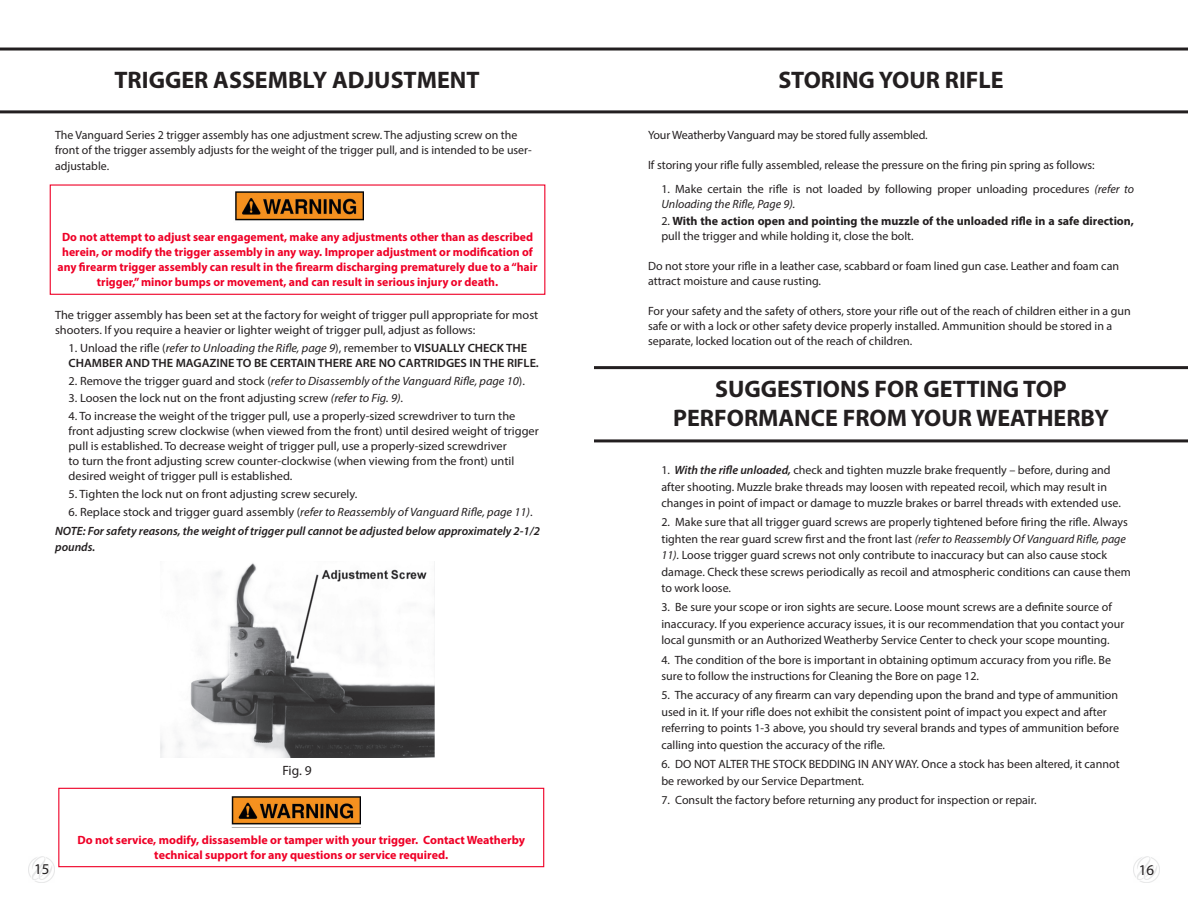
<style>
.page{position:relative;width:1188px;height:918px;background:#fff}
.page>*{position:absolute;margin:0;border:0;box-sizing:border-box;transform-origin:0 0}
.t1{font:700 24px "Myriad Pro";color:#231f20}
.t2{font:15px "Myriad Pro";color:#231f20}
.t3{font:13.5px "Myriad Pro";color:#231f20}
.t4{font:12px/16.5px "Myriad Pro";color:#231f20}
.t5{font:700 12px/15px "Myriad Pro";color:#ef0027;text-align:center}
.t6{font:italic 12px "Myriad Pro";color:#231f20}
.t7{font:600 12px/15px "Myriad Pro";color:#231f20}
.t8{font:700 12px/15px "Myriad Pro";color:#231f20}
.t9{font:italic 600 12px/15.8px "Myriad Pro";color:#231f20}
.s1{font-weight:400}
.s2{font-weight:400;font-style:italic}
.s3{font-style:normal}
.s4{font-style:italic}
.s5{font-weight:600;font-style:italic}
</style>
<div class="page">
<img style="left:29px;top:856px;width:26px;height:26px">
<img style="left:1134px;top:856px;width:26px;height:26px">
<div style="left:58px;top:788px;width:486px;height:79px;border:1px solid #ef0027"></div>
<img style="left:231px;top:796px;width:129px;height:29px">
<div style="left:50px;top:184px;width:495px;height:111px;border:1px solid #ef0027"></div>
<img style="left:235px;top:191px;width:128px;height:30px">
<hr style="left:0;top:110px;width:594px;height:3px;background:#231f20">
<hr style="left:0;top:48px;width:594px;height:3px;background:#231f20">
<img style="left:160px;top:563px;width:274px;height:195px">
<hr style="left:594px;top:110px;width:594px;height:3px;background:#231f20">
<hr style="left:594px;top:48px;width:594px;height:3px;background:#231f20">
<hr style="left:594px;top:439px;width:594px;height:3px;background:#231f20">
<hr style="left:594px;top:366px;width:594px;height:3px;background:#231f20">
<p class="t1" style="left:114px;top:64px;width:367px">TRIGGER ASSEMBLY ADJUSTMENT</p>
<p class="t4" style="left:55px;top:127px;width:478px;line-height:15.8px">The Vanguard Series 2 trigger assembly has one adjustment screw. The adjusting screw on the front of the trigger assembly adjusts for the weight of the trigger pull, and is intended to be user&shy;adjustable.</p>
<p class="t5" style="left:58px;top:229px;width:481px">Do not attempt to adjust sear engagement, make any adjustments other than as described herein, or modify the trigger assembly in any way. Improper adjustment or modification of any firearm trigger assembly can result in the firearm discharging prematurely due to a “hair trigger,” minor bumps or movement, and can result in serious injury or death.</p>
<p class="t4" style="left:55px;top:308px;width:485px;line-height:15px">The trigger assembly has been set at the factory for weight of trigger pull appropriate for most shooters. If you require a heavier or lighter weight of trigger pull, adjust as follows:</p>
<p class="t7" style="left:69px;top:340px;width:472px"><span class="s1">1. Unload the rifle (</span><span class="s2">refer to Unloading the Rifle, page 9</span><span class="s1">), remember to</span> VISUALLY CHECK THE<br>CHAMBER AND THE MAGAZINE TO BE CERTAIN THERE ARE NO CARTRIDGES IN THE RIFLE.</p>
<p class="t6" style="left:69px;top:373px;width:458px"><span class="s3">2. Remove the trigger guard and stock (</span>refer to Disassembly of the Vanguard Rifle, page 10<span class="s3">).</span></p>
<p class="t4" style="left:69px;top:390px;width:336px">3. Loosen the lock nut on the front adjusting screw <span class="s4">(refer to Fig. 9)</span>.</p>
<p class="t4" style="left:69px;top:408px;width:472px;line-height:15px">4. To increase the weight of the trigger pull, use a properly-sized screwdriver to turn the front adjusting screw clockwise (when viewed from the front) until desired weight of trigger pull is established. To decrease weight of trigger pull, use a properly-sized screwdriver<br>to turn the front adjusting screw counter-clockwise (when viewing from the front) until desired weight of trigger pull is established.</p>
<p class="t4" style="left:69px;top:485px;width:290px">5. Tighten the lock nut on front adjusting screw securely.</p>
<p class="t6" style="left:69px;top:505px;width:466px"><span class="s3">6. Replace stock and trigger guard assembly (</span>refer to Reassembly of Vanguard Rifle, page 11)<span class="s3">.</span></p>
<p class="t9" style="left:55px;top:523px;width:486px">NOTE: For safety reasons, the weight of trigger pull cannot be adjusted below approximately 2-1/2 pounds.</p>
<p class="t3" style="left:282px;top:762px;width:31px">Fig. 9</p>
<p class="t5" style="left:77px;top:832px;width:449px">Do not service, modify, dissasemble or tamper with your trigger. Contact Weatherby technical support for any questions or service required.</p>
<p class="t1" style="left:778px;top:64px;width:227px">STORING YOUR RIFLE</p>
<p class="t4" style="left:648px;top:126px;width:281px">Your Weatherby Vanguard may be stored fully assembled.</p>
<p class="t4" style="left:648px;top:156px;width:448px">If storing your rifle fully assembled, release the pressure on the firing pin spring as follows:</p>
<p class="t4" style="left:662px;top:181px;width:474px;line-height:15px">1. Make certain the rifle is not loaded by following proper unloading procedures <span class="s4">(refer to<br>Unloading the Rifle, Page 9).</span></p>
<p class="t8" style="left:662px;top:213px;width:474px"><span class="s1">2.</span> With the action open and pointing the muzzle of the unloaded rifle in a safe direction, <span class="s1">pull the trigger and while holding it, close the bolt.</span></p>
<p class="t4" style="left:648px;top:259px;width:473px;line-height:15px">Do not store your rifle in a leather case, scabbard or foam lined gun case. Leather and foam can attract moisture and cause rusting.</p>
<p class="t4" style="left:648px;top:304px;width:484px;line-height:15px">For your safety and the safety of others, store your rifle out of the reach of children either in a gun safe or with a lock or other safety device properly installed. Ammunition should be stored in a separate, locked location out of the reach of children.</p>
<p class="t1" style="left:715px;top:373px;width:353px">SUGGESTIONS FOR GETTING TOP</p>
<p class="t1" style="left:673px;top:402px;width:437px">PERFORMANCE FROM YOUR WEATHERBY</p>
<p class="t4" style="left:662px;top:462px;width:461px">1. <span class="s5">With the rifle unloaded,</span> check and tighten muzzle brake frequently – before, during and after shooting. Muzzle brake threads may loosen with repeated recoil, which may result in changes in point of impact or damage to muzzle brakes or barrel threads with extended use.</p>
<p class="t4" style="left:662px;top:514px;width:471px">2. Make sure that all trigger guard screws are properly tightened before firing the rifle. Always tighten the rear guard screw first and the front last <span class="s4">(refer to Reassembly Of Vanguard Rifle, page 11).</span> Loose trigger guard screws not only contribute to inaccuracy but can also cause stock damage. Check these screws periodically as recoil and atmospheric conditions can cause them to work loose.</p>
<p class="t4" style="left:662px;top:599px;width:464px">3. Be sure your scope or iron sights are secure. Loose mount screws are a definite source of inaccuracy. If you experience accuracy issues, it is our recommendation that you contact your local gunsmith or an Authorized Weatherby Service Center to check your scope mounting.</p>
<p class="t4" style="left:662px;top:651px;width:451px">4. The condition of the bore is important in obtaining optimum accuracy from you rifle. Be sure to follow the instructions for Cleaning the Bore on page 12.</p>
<p class="t4" style="left:662px;top:687px;width:459px">5. The accuracy of any firearm can vary depending upon the brand and type of ammunition used in it. If your rifle does not exhibit the consistent point of impact you expect and after referring to points 1-3 above, you should try several brands and types of ammunition before calling into question the accuracy of the rifle.</p>
<p class="t4" style="left:662px;top:756px;width:460px">6. DO NOT ALTER THE STOCK BEDDING IN ANY WAY. Once a stock has been altered, it cannot be reworked by our Service Department.</p>
<p class="t4" style="left:662px;top:791px;width:377px">7. Consult the factory before returning any product for inspection or repair.</p>
<p class="t2" style="left:34px;top:860px;width:17px">15</p>
<p class="t2" style="left:1139px;top:861px;width:17px">16</p>
</div>
